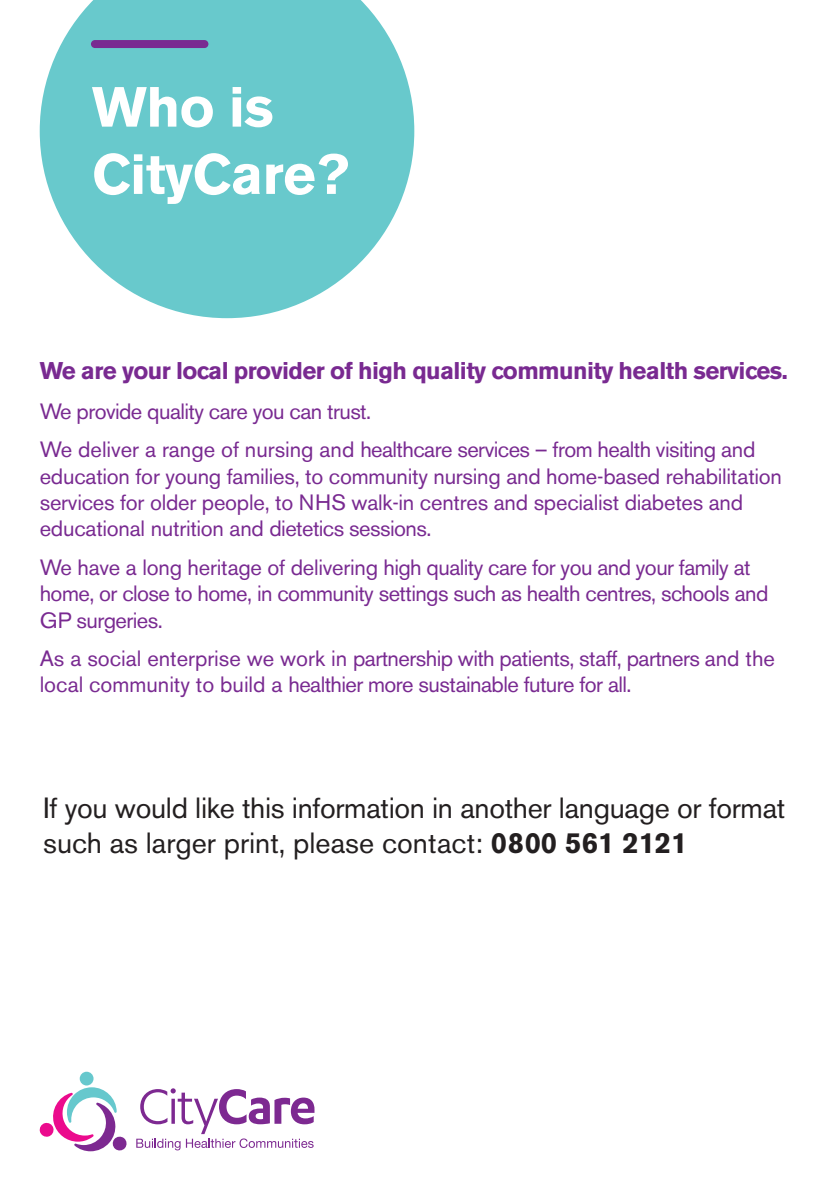
<style>
.page{position:relative;width:840px;height:1191px;background:#fff}
.page>*{position:absolute;margin:0;border:0;box-sizing:border-box;transform-origin:0 0}
.t1{font:700 56px/67.2px "Akzidenz Grotesk BE";letter-spacing:-.01em;color:#fff}
.t2{font:29px/34.8px "Akzidenz Grotesk BE";letter-spacing:-.01em;color:#231f20}
.t3{font:700 24px "Akzidenz Grotesk BE";letter-spacing:-.025em;color:#792a91}
.t4{font:22px/26.4px "Akzidenz Grotesk BE";letter-spacing:-.015em;color:#792a91}
.s1{font-weight:700}
</style>
<div class="page">
<svg style="left:40px;top:0;width:374px;height:318px;fill:#68c9cc"></svg>
<div style="left:91px;top:40px;width:117px;height:8px;background:#792a91;border-radius:4px"></div>
<div style="left:80px;top:1071px;width:13px;height:14px;background:#66c8cd;border-radius:50%"></div>
<svg style="left:40px;top:1087px;width:87px;height:64px"></svg>
<svg style="left:136px;top:1088px;width:178px;height:62px"></svg>
<p class="t1" style="left:92px;top:78px;width:258px">Who is<br>CityCare?</p>
<p class="t3" style="left:40px;top:362px;width:749px">We are your local provider of high quality community health services.</p>
<p class="t4" style="left:40px;top:394px;width:716px;line-height:38.4px">We provide quality care you can trust.<br>We deliver a range of nursing and healthcare services – from health visiting and</p>
<p class="t4" style="left:40px;top:465px;width:743px">education for young families, to community nursing and home-based rehabilitation services for older people, to NHS walk-in centres and specialist diabetes and educational nutrition and dietetics sessions.</p>
<p class="t4" style="left:40px;top:556px;width:729px">We have a long heritage of delivering high quality care for you and your family at home, or close to home, in community settings such as health centres, schools and<br>GP surgeries.</p>
<p class="t4" style="left:40px;top:647px;width:736px">As a social enterprise we work in partnership with patients, staff, partners and the local community to build a healthier more sustainable future for all.</p>
<p class="t2" style="left:43px;top:794px;width:743px">If you would like this information in another language or format such as larger print, please contact: <span class="s1">0800 561 2121</span></p>
</div>
